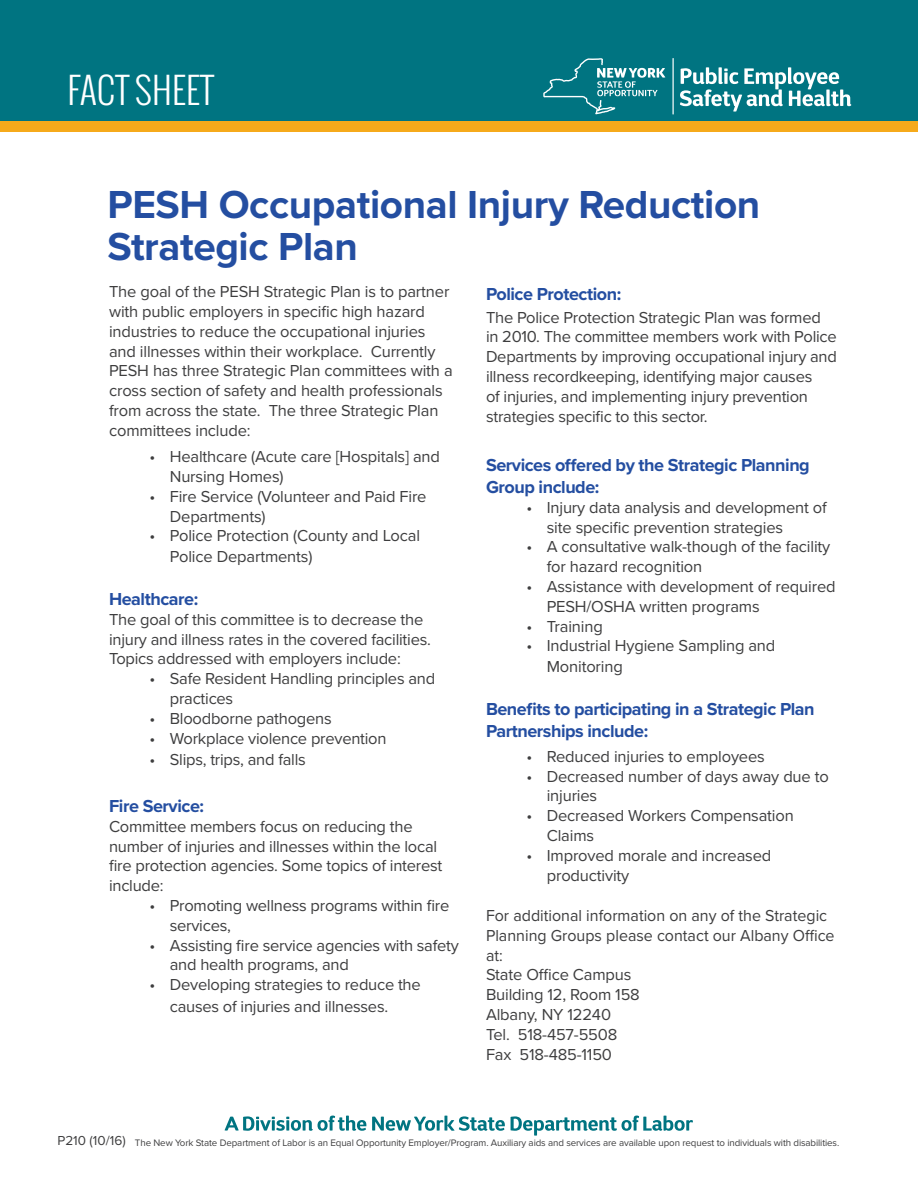
<style>
.page{position:relative;width:918px;height:1188px;background:#fff}
.page>*{position:absolute;margin:0;border:0;box-sizing:border-box;transform-origin:0 0}
.Title_Level_1{font:700 40.5px "Proxima Nova";letter-spacing:-.01em;color:#244ea1}
.t1{font:300 36px "Oswald";color:#fff}
.Sub_Head_Level_1{font:700 18px/21.8px "Proxima Nova";letter-spacing:-.025em;color:#244ea1}
.Body_Copy{font:16.5px/19.8px "Proxima Nova";letter-spacing:-.01em;color:#3e3e3f}
.Sub_Head_Level_1-2{font:16.5px/19.8px "Proxima Nova";letter-spacing:-.015em;color:#3e3e3f}
.t2{font:13.5px "Proxima Nova";color:#3e3e3f}
.t3{font:9.75px "Proxima Nova";letter-spacing:-.01em;color:#3e3e3f}
</style>
<div class="page">
<div style="left:0;top:0;width:918px;height:121px;background:#007481"></div>
<div style="left:0;top:121px;width:918px;height:11px;background:#f6aa1b"></div>
<svg style="left:225px;top:1116px;width:141px;height:15px"></svg>
<svg style="left:372px;top:1116px;width:133px;height:15px"></svg>
<svg style="left:511px;top:1116px;width:182px;height:20px"></svg>
<hr style="left:673px;top:58px;width:1px;height:57px;background:#fff">
<svg style="left:543px;top:58px;width:122px;height:56px"></svg>
<svg style="left:680px;top:67px;width:171px;height:45px"></svg>
<p class="t1" style="left:68px;top:66px;width:148px">FACT SHEET</p>
<p class="Title_Level_1" style="left:108px;top:180px;width:654px">PESH Occupational Injury Reduction</p>
<p class="Title_Level_1" style="left:108px;top:222px;width:252px">Strategic Plan</p>
<p class="Body_Copy" style="left:109px;top:282px;width:345px">The goal of the PESH Strategic Plan is to partner with public employers in specific high hazard industries to reduce the occupational injuries and illnesses within their workplace. Currently PESH has three Strategic Plan committees with a cross section of safety and health professionals from across the state. The three Strategic Plan committees include:</p>
<p class="Body_Copy" style="left:170px;top:447px;width:272px;text-indent:-20px">• Healthcare (Acute care [Hospitals] and<br>Nursing Homes)</p>
<p class="Body_Copy" style="left:170px;top:487px;width:258px;text-indent:-20px">• Fire Service (Volunteer and Paid Fire<br>Departments)</p>
<p class="Body_Copy" style="left:170px;top:526px;width:252px;line-height:20.2px;text-indent:-20px">• Police Protection (County and Local<br>Police Departments)</p>
<p class="Sub_Head_Level_1" style="left:109px;top:589px;width:91px">Healthcare:</p>
<p class="Sub_Head_Level_1-2" style="left:109px;top:610px;width:323px">The goal of this committee is to decrease the injury and illness rates in the covered facilities.<br>Topics addressed with employers include:</p>
<p class="Body_Copy" style="left:170px;top:669px;width:267px;text-indent:-20px">• Safe Resident Handling principles and practices</p>
<p class="Body_Copy" style="left:150px;top:709px;width:184px">• Bloodborne pathogens</p>
<p class="Body_Copy" style="left:150px;top:729px;width:238px">• Workplace violence prevention</p>
<p class="Body_Copy" style="left:150px;top:750px;width:158px">• Slips, trips, and falls</p>
<p class="Sub_Head_Level_1" style="left:109px;top:796px;width:96px">Fire Service:</p>
<p class="Sub_Head_Level_1-2" style="left:109px;top:817px;width:335px">Committee members focus on reducing the number of injuries and illnesses within the local fire protection agencies. Some topics of interest include:</p>
<p class="Body_Copy" style="left:170px;top:896px;width:281px;text-indent:-20px">• Promoting wellness programs within fire services,</p>
<p class="Body_Copy" style="left:170px;top:936px;width:291px;text-indent:-20px">• Assisting fire service agencies with safety and health programs, and</p>
<p class="Body_Copy" style="left:170px;top:974px;width:252px;line-height:21.8px;text-indent:-20px">• Developing strategies to reduce the causes of injuries and illnesses.</p>
<p class="Sub_Head_Level_1" style="left:486px;top:283px;width:137px">Police Protection:</p>
<p class="Sub_Head_Level_1-2" style="left:486px;top:307px;width:352px">The Police Protection Strategic Plan was formed in 2010. The committee members work with Police Departments by improving occupational injury and illness recordkeeping, identifying major causes<br>of injuries, and implementing injury prevention strategies specific to this sector.</p>
<p class="Sub_Head_Level_1" style="left:486px;top:455px;width:325px">Services offered by the Strategic Planning<br>Group include:</p>
<p class="Body_Copy" style="left:547px;top:498px;width:282px;text-indent:-20px">• Injury data analysis and development of site specific prevention strategies</p>
<p class="Body_Copy" style="left:547px;top:537px;width:285px;text-indent:-20px">• A consultative walk-though of the facility for hazard recognition</p>
<p class="Body_Copy" style="left:547px;top:577px;width:290px;text-indent:-20px">• Assistance with development of required<br>PESH/OSHA written programs</p>
<p class="Body_Copy" style="left:526px;top:617px;width:78px">• Training</p>
<p class="Body_Copy" style="left:547px;top:636px;width:230px;line-height:20.2px;text-indent:-20px">• Industrial Hygiene Sampling and<br>Monitoring</p>
<p class="Sub_Head_Level_1" style="left:486px;top:699px;width:330px">Benefits to participating in a Strategic Plan<br>Partnerships include:</p>
<p class="Body_Copy" style="left:526px;top:747px;width:240px">• Reduced injuries to employees</p>
<p class="Body_Copy" style="left:547px;top:767px;width:284px;text-indent:-20px">• Decreased number of days away due to injuries</p>
<p class="Body_Copy" style="left:547px;top:806px;width:249px;text-indent:-20px">• Decreased Workers Compensation<br>Claims</p>
<p class="Body_Copy" style="left:547px;top:845px;width:226px;line-height:20.2px;text-indent:-20px">• Improved morale and increased productivity</p>
<p class="Body_Copy" style="left:486px;top:906px;width:350px">For additional information on any of the Strategic<br>Planning Groups please contact our Albany Office at:</p>
<p class="Body_Copy" style="left:486px;top:965px;width:155px">State Office Campus<br>Building 12, Room 158<br>Albany, NY 12240<br>Tel. 518-457-5508<br>Fax 518-485-1150</p>
<p class="t2" style="left:57px;top:1133px;width:70px">P210 (10/16)</p>
<p class="t3" style="left:135px;top:1137px;width:706px">The New York State Department of Labor is an Equal Opportunity Employer/Program. Auxiliary aids and services are available upon request to individuals with disabilities.</p>
</div>
